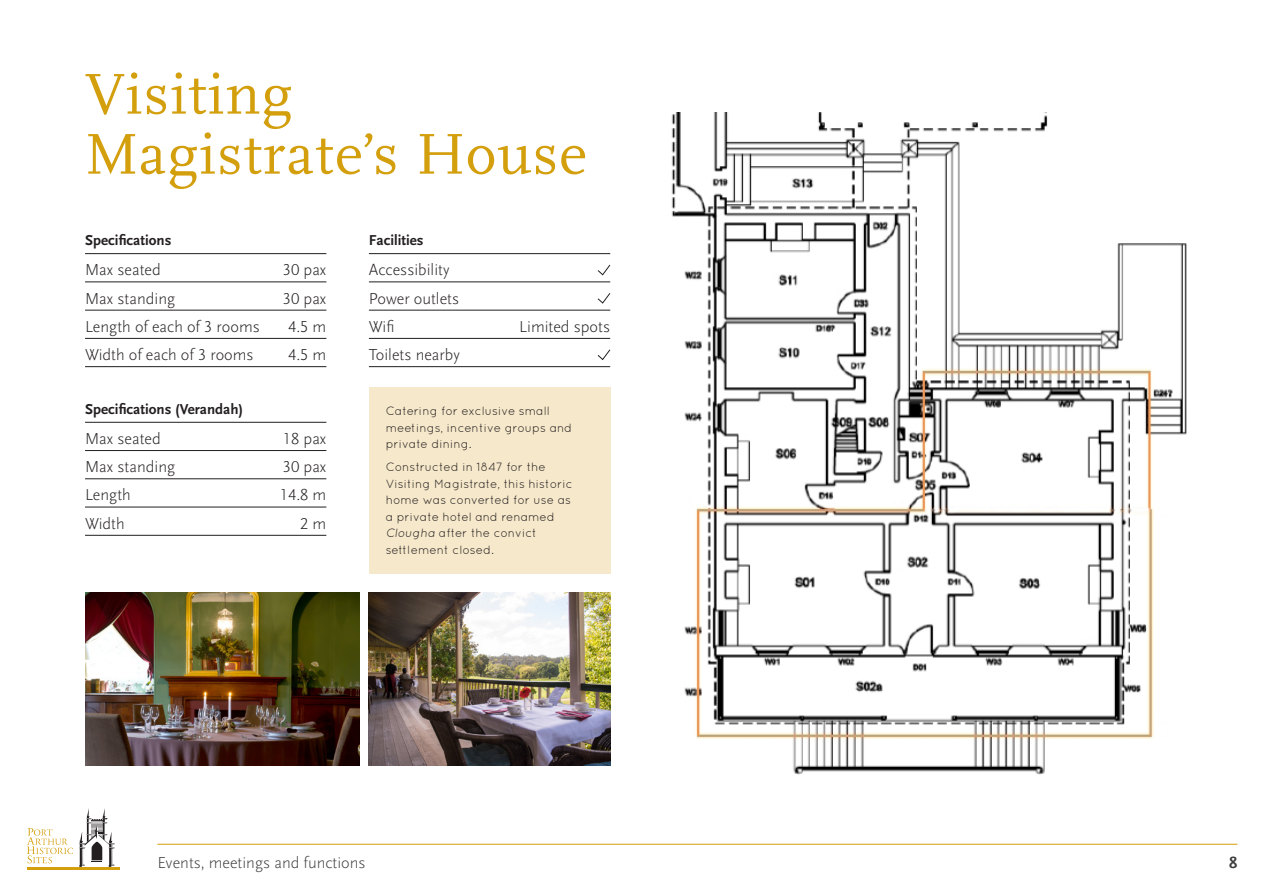
<style>
.page{position:relative;width:1263px;height:893px;background:#fff}
.page>*{position:absolute;margin:0;border:0;box-sizing:border-box;transform-origin:0 0}
.Venue_Name{font:60px/60px "Scala Offc";letter-spacing:.02em;color:#d49f0c}
.Specs{font:300 16.5px "Scala Sans OT";color:#231f20}
.t1{font:300 16.5px "Scala Sans OT";color:#3d3d3f}
.t2{font:700 16.5px "Scala Sans OT";color:#3d3d3f}
.t3{font:700 15px "Scala Sans OT";color:#231f20}
.Venue_Blurb{font:12px/16.5px "Quicksand";color:#231f20}
</style>
<div class="page">
<svg style="left:27px;top:828px;width:46px;height:35px"></svg>
<hr style="left:27px;top:867px;width:92px;height:3px;background:#d49f0c">
<svg style="left:79px;top:808px;width:36px;height:59px"></svg>
<hr style="left:157px;top:844px;width:1080px;height:1px;background:#d49f0c">
<hr style="left:85px;top:253px;width:241px;height:1px;background:#231f20">
<hr style="left:85px;top:281px;width:241px;height:1px;background:#231f20">
<hr style="left:85px;top:310px;width:241px;height:1px;background:#231f20">
<hr style="left:85px;top:338px;width:241px;height:1px;background:#231f20">
<hr style="left:85px;top:366px;width:241px;height:1px;background:#231f20">
<hr style="left:85px;top:422px;width:241px;height:1px;background:#231f20">
<hr style="left:85px;top:450px;width:241px;height:1px;background:#231f20">
<hr style="left:85px;top:478px;width:241px;height:1px;background:#231f20">
<hr style="left:85px;top:507px;width:241px;height:1px;background:#231f20">
<hr style="left:85px;top:535px;width:241px;height:1px;background:#231f20">
<hr style="left:369px;top:253px;width:241px;height:1px;background:#231f20">
<hr style="left:369px;top:281px;width:241px;height:1px;background:#231f20">
<hr style="left:369px;top:310px;width:241px;height:1px;background:#231f20">
<hr style="left:369px;top:338px;width:241px;height:1px;background:#231f20">
<hr style="left:369px;top:366px;width:241px;height:1px;background:#231f20">
<svg style="left:597px;top:264px;width:14px;height:12px"></svg>
<svg style="left:597px;top:293px;width:14px;height:11px"></svg>
<svg style="left:597px;top:349px;width:14px;height:11px"></svg>
<img style="left:85px;top:593px;width:274px;height:172px">
<img style="left:369px;top:593px;width:241px;height:172px">
<img style="left:671px;top:113px;width:516px;height:662px">
<div style="left:369px;top:387px;width:241px;height:81px;background:#f6e8ca"></div>
<div style="left:369px;top:443px;width:241px;height:130px;background:#f6e8ca"></div>
<p class="Venue_Name" style="left:85px;top:66px;width:503px">Visiting<br>Magistrate’s House</p>
<p class="t3" style="left:85px;top:232px;width:88px">Specifications</p>
<p class="Specs" style="left:85px;top:261px;width:77px">Max seated</p>
<p class="Specs" style="left:283px;top:261px;width:45px">30 pax</p>
<p class="Specs" style="left:85px;top:289px;width:92px">Max standing</p>
<p class="Specs" style="left:283px;top:289px;width:45px">30 pax</p>
<p class="Specs" style="left:85px;top:318px;width:176px">Length of each of 3 rooms</p>
<p class="Specs" style="left:288px;top:318px;width:40px">4.5 m</p>
<p class="Specs" style="left:85px;top:346px;width:170px">Width of each of 3 rooms</p>
<p class="Specs" style="left:288px;top:346px;width:40px">4.5 m</p>
<p class="t3" style="left:85px;top:400px;width:160px">Specifications (Verandah)</p>
<p class="Specs" style="left:85px;top:430px;width:77px">Max seated</p>
<p class="Specs" style="left:283px;top:430px;width:45px">18 pax</p>
<p class="Specs" style="left:85px;top:458px;width:92px">Max standing</p>
<p class="Specs" style="left:283px;top:458px;width:45px">30 pax</p>
<p class="Specs" style="left:85px;top:486px;width:47px">Length</p>
<p class="Specs" style="left:280px;top:486px;width:48px">14.8 m</p>
<p class="Specs" style="left:85px;top:514px;width:41px">Width</p>
<p class="Specs" style="left:300px;top:514px;width:28px">2 m</p>
<p class="t3" style="left:369px;top:232px;width:56px">Facilities</p>
<p class="Specs" style="left:369px;top:261px;width:82px">Accessibility</p>
<p class="Specs" style="left:369px;top:289px;width:92px">Power outlets</p>
<p class="Specs" style="left:369px;top:318px;width:27px">Wifi</p>
<p class="Specs" style="left:519px;top:318px;width:92px">Limited spots</p>
<p class="Specs" style="left:369px;top:346px;width:92px">Toilets nearby</p>
<p class="Venue_Blurb" style="left:386px;top:403px;width:188px">Catering for exclusive small meetings, incentive groups and private dining.</p>
<p class="Venue_Blurb" style="left:386px;top:459px;width:189px">Constructed in 1847 for the<br>Visiting Magistrate, this historic home was converted for use as a private hotel and renamed<br>Clougha after the convict settlement closed.</p>
<h2 class="t1" style="left:157px;top:854px;width:210px">Events, meetings and functions</h2>
<h2 class="t2" style="left:1229px;top:854px;width:10px">8</h2>
</div>
